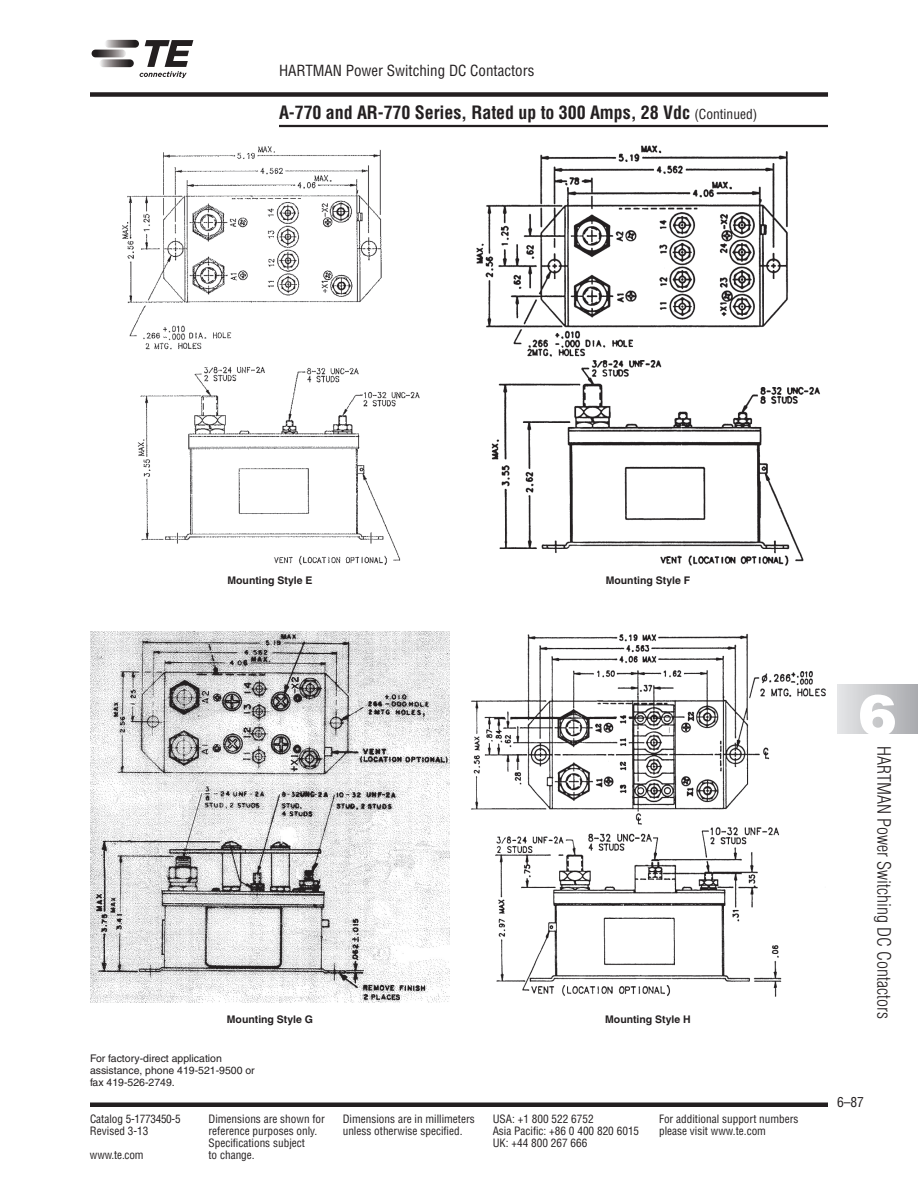
<style>
.page{position:relative;width:918px;height:1188px;background:#fff}
.page>*{position:absolute;margin:0;border:0;box-sizing:border-box;transform-origin:0 0}
.t1{font:900 57px "Helvetica";color:#fff}
.t2{font:700 condensed 18px "Helvetica";letter-spacing:-.005em;color:#231f20}
.t3{font:300 condensed 18px "Helvetica";color:#231f20}
.t4{font:condensed 15px "Helvetica";color:#231f20}
.t5{font:condensed 13.5px "Helvetica";color:#231f20}
.t6{font:condensed 11.25px "Helvetica";color:#231f20}
.t7{font:10.5px/12px "Helvetica";color:#231f20}
.t8{font:700 10.5px "Helvetica";color:#231f20}
.s1{font-weight:400;font-size:13.5px}
</style>
<div class="page">
<hr style="left:279px;top:125px;width:549px;height:2px;background:#231f20">
<div style="left:90px;top:92px;width:738px;height:5px;background:#231f20"></div>
<div style="left:837px;top:684px;width:81px;height:50px;background:linear-gradient(to right,#e5e6e7,#a9aaae)"></div>
<svg style="left:105px;top:40px;width:34px;height:8px"></svg>
<svg style="left:99px;top:59px;width:35px;height:8px"></svg>
<svg style="left:92px;top:50px;width:34px;height:7px"></svg>
<svg style="left:140px;top:40px;width:53px;height:38px"></svg>
<div style="left:90px;top:1102px;width:738px;height:5px;background:#231f20"></div>
<img style="left:122px;top:146px;width:298px;height:419px">
<img style="left:476px;top:145px;width:344px;height:421px">
<img style="left:90px;top:631px;width:360px;height:371px">
<img style="left:471px;top:633px;width:355px;height:364px">
<h3 class="t4" style="left:279px;top:62px;width:257px">HARTMAN Power Switching DC Contactors</h3>
<h2 class="t2" style="left:279px;top:103px;width:480px">A-770 and AR-770 Series, Rated up to 300 Amps, 28 Vdc <span class="s1">(Continued)</span></h2>
<p class="t8" style="left:227px;top:576px;width:87px">Mounting Style E</p>
<p class="t8" style="left:606px;top:576px;width:86px">Mounting Style F</p>
<p class="t8" style="left:227px;top:1016px;width:88px">Mounting Style G</p>
<p class="t8" style="left:605px;top:1016px;width:87px">Mounting Style H</p>
<p class="t7" style="left:90px;top:1053px;width:166px">For factory-direct application assistance, phone 419-521-9500 or fax 419-526-2749.</p>
<p class="t6" style="left:90px;top:1112px;width:92px">Catalog 5-1773450-5</p>
<p class="t6" style="left:208px;top:1112px;width:118px">Dimensions are shown for</p>
<p class="t6" style="left:343px;top:1112px;width:134px">Dimensions are in millimeters</p>
<p class="t6" style="left:493px;top:1112px;width:102px">USA: +1 800 522 6752</p>
<p class="t6" style="left:659px;top:1112px;width:141px">For additional support numbers</p>
<p class="t6" style="left:90px;top:1124px;width:60px">Revised 3-13</p>
<p class="t6" style="left:208px;top:1124px;width:110px">reference purposes only.</p>
<p class="t6" style="left:343px;top:1124px;width:121px">unless otherwise specified.</p>
<p class="t6" style="left:493px;top:1124px;width:148px">Asia Pacific: +86 0 400 820 6015</p>
<p class="t6" style="left:659px;top:1124px;width:109px">please visit www.te.com</p>
<p class="t6" style="left:208px;top:1136px;width:98px">Specifications subject</p>
<p class="t6" style="left:493px;top:1136px;width:96px">UK: +44 800 267 666</p>
<p class="t6" style="left:90px;top:1148px;width:55px">www.te.com</p>
<p class="t6" style="left:208px;top:1148px;width:48px">to change.</p>
<h1 class="t1" style="left:858px;top:694px;width:40px">6</h1>
<h2 class="t3" style="left:894px;top:746px;width:274px;rotate:90deg">HARTMAN Power Switching DC Contactors</h2>
<p class="t5" style="left:837px;top:1094px;width:28px">6–87</p>
</div>
